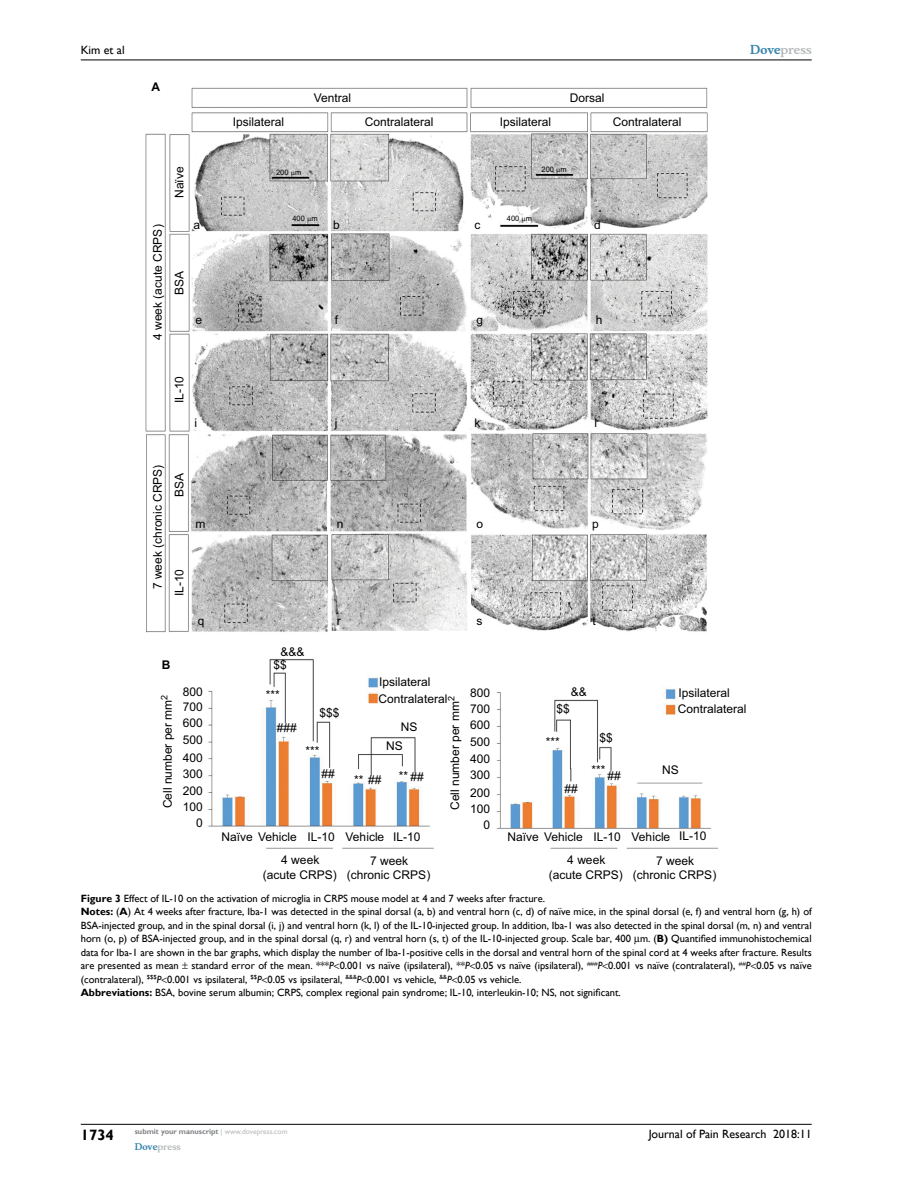
<style>
.page{position:relative;width:918px;height:1188px;background:#fff}
.page>*{position:absolute;margin:0;border:0;box-sizing:border-box;transform-origin:0 0}
.t1{font:700 15px "Gill Sans";color:#000}
.t2{font:12px/17.2px "Arial";color:#000}
.t3{font:12px "Gill Sans";color:#000}
.t4{font:700 12px "Musee";color:#b8babc}
.t5{font:700 12px "Arial";color:#000}
.t6{font:10.5px/13.5px "Gill Sans";color:#000}
.t7{font:700 9px "Musee";color:#b8babc}
.t8{font:700 7.5px "Gill Sans";color:#808285}
.t9{font:7.5px "Arial";color:#000}
.s1{color:#3785ad}
.s2{font-weight:700}
.s3{font-style:italic}
.s4{font-weight:400;color:#b8babc}
</style>
<div class="page">
<hr style="left:81px;top:1124px;width:731px;height:1px;background:#000">
<hr style="left:81px;top:60px;width:731px;height:1px;background:#000">
<img style="left:146px;top:87px;width:572px;height:762px">
<svg style="left:291px;top:171px;width:4px;height:5px"></svg>
<svg style="left:557px;top:169px;width:3px;height:5px"></svg>
<svg style="left:308px;top:218px;width:3px;height:4px"></svg>
<svg style="left:522px;top:218px;width:4px;height:4px"></svg>
<p class="t3" style="left:81px;top:43px;width:45px">Kim et al</p>
<p class="t5" style="left:152px;top:78px;width:10px">A</p>
<p class="t2" style="left:233px;top:113px;width:53px">Ipsilateral</p>
<p class="t2" style="left:314px;top:89px;width:39px">Ventral</p>
<p class="t2" style="left:365px;top:113px;width:70px">Contralateral</p>
<p class="t2" style="left:570px;top:89px;width:36px">Dorsal</p>
<p class="t2" style="left:500px;top:113px;width:53px">Ipsilateral</p>
<p class="t2" style="left:613px;top:113px;width:70px">Contralateral</p>
<p class="t2" style="left:149px;top:340px;width:117px;rotate:-90deg">4 week (acute CRPS)</p>
<p class="t2" style="left:171px;top:198px;width:33px;rotate:-90deg">Naïve</p>
<p class="t2" style="left:194px;top:216px;width:8px">a</p>
<p class="t2" style="left:171px;top:295px;width:26px;rotate:-90deg">BSA</p>
<p class="t2" style="left:195px;top:311px;width:8px">e</p>
<p class="t9" style="left:276px;top:167px;width:27px">200 m</p>
<p class="t9" style="left:542px;top:164px;width:27px">200 m</p>
<p class="t9" style="left:292px;top:213px;width:27px">400 m</p>
<p class="t9" style="left:507px;top:213px;width:27px">400 m</p>
<p class="t2" style="left:333px;top:216px;width:8px">b</p>
<p class="t2" style="left:475px;top:216px;width:7px">c</p>
<p class="t2" style="left:594px;top:216px;width:8px">d</p>
<p class="t2" style="left:335px;top:311px;width:5px">f</p>
<p class="t2" style="left:476px;top:311px;width:8px">g</p>
<p class="t2" style="left:596px;top:311px;width:8px">h</p>
<p class="t2" style="left:171px;top:403px;width:29px;rotate:-90deg">IL-10</p>
<p class="t2" style="left:194px;top:414px;width:4px">i</p>
<p class="t2" style="left:335px;top:414px;width:4px">j</p>
<p class="t2" style="left:474px;top:414px;width:7px">k</p>
<p class="t2" style="left:595px;top:414px;width:4px">l</p>
<p class="t2" style="left:149px;top:589px;width:126px;rotate:-90deg">7 week (chronic CRPS)</p>
<p class="t2" style="left:171px;top:497px;width:26px;rotate:-90deg">BSA</p>
<p class="t2" style="left:171px;top:596px;width:29px;rotate:-90deg">IL-10</p>
<p class="t5" style="left:162px;top:656px;width:10px">B</p>
<p class="t2" style="left:195px;top:515px;width:11px">m</p>
<p class="t2" style="left:337px;top:515px;width:8px">n</p>
<p class="t2" style="left:476px;top:515px;width:8px">o</p>
<p class="t2" style="left:592px;top:515px;width:8px">p</p>
<p class="t2" style="left:198px;top:612px;width:8px">q</p>
<p class="t2" style="left:337px;top:612px;width:5px">r</p>
<p class="t2" style="left:476px;top:612px;width:7px">s</p>
<p class="t2" style="left:592px;top:612px;width:5px">t</p>
<p class="t2" style="left:280px;top:643px;width:26px">&amp;&amp;&amp;</p>
<p class="t2" style="left:274px;top:657px;width:15px">$$</p>
<p class="t4" style="left:750px;top:43px;width:63px"><span class="s1">Dove</span>press</p>
<p class="t2" style="left:379px;top:673px;width:70px">Ipsilateral<br>Contralateral</p>
<p class="t2" style="left:678px;top:685px;width:70px;line-height:15.8px">Ipsilateral<br>Contralateral</p>
<p class="t2" style="left:401px;top:718px;width:18px">NS</p>
<p class="t2" style="left:662px;top:761px;width:18px">NS</p>
<p class="t2" style="left:571px;top:683px;width:18px">&amp;&amp;</p>
<p class="t2" style="left:183px;top:683px;width:22px">800</p>
<p class="t2" style="left:159px;top:808px;width:115px;rotate:-90deg">Cell number per mm<sup>2</sup></p>
<p class="t2" style="left:470px;top:685px;width:22px;line-height:15.8px;text-align:justify">800<br>700<br>600</p>
<p class="t2" style="left:266px;top:686px;width:16px">***</p>
<p class="t2" style="left:446px;top:810px;width:115px;rotate:-90deg">Cell number per mm<sup>2</sup></p>
<p class="t2" style="left:183px;top:699px;width:22px;line-height:16px">700<br>600</p>
<p class="t2" style="left:183px;top:731px;width:22px">500<br>400</p>
<p class="t2" style="left:183px;top:765px;width:22px">300<br>200</p>
<p class="t2" style="left:183px;top:799px;width:22px;line-height:16px;text-align:right">100<br>0</p>
<p class="t2" style="left:557px;top:700px;width:15px">$$</p>
<p class="t2" style="left:319px;top:704px;width:22px">$$$</p>
<p class="t2" style="left:277px;top:719px;width:22px">###</p>
<p class="t2" style="left:600px;top:729px;width:15px">$$</p>
<p class="t2" style="left:546px;top:733px;width:16px">***</p>
<p class="t2" style="left:470px;top:733px;width:22px">500<br>400</p>
<p class="t2" style="left:470px;top:766px;width:22px">300<br>200</p>
<p class="t2" style="left:470px;top:800px;width:22px;line-height:16px;text-align:right">100<br>0</p>
<p class="t2" style="left:386px;top:737px;width:18px">NS</p>
<p class="t2" style="left:305px;top:742px;width:16px">***</p>
<p class="t2" style="left:591px;top:761px;width:16px">***</p>
<p class="t2" style="left:322px;top:765px;width:15px">##</p>
<p class="t2" style="left:608px;top:767px;width:15px">##</p>
<p class="t2" style="left:399px;top:767px;width:11px">**</p>
<p class="t2" style="left:354px;top:771px;width:29px">** ##</p>
<p class="t2" style="left:411px;top:768px;width:15px">##</p>
<p class="t2" style="left:565px;top:780px;width:15px">##</p>
<p class="t2" style="left:594px;top:828px;width:115px">IL-10 Vehicle IL-10</p>
<p class="t2" style="left:308px;top:828px;width:115px">IL-10 Vehicle IL-10</p>
<p class="t2" style="left:567px;top:825px;width:40px;line-height:23.1px;text-indent:-60px">Naïve Vehicle<br>4 week</p>
<p class="t2" style="left:549px;top:866px;width:169px">(acute CRPS) (chronic CRPS)</p>
<p class="t2" style="left:281px;top:825px;width:40px;line-height:23.1px;text-indent:-60px">Naïve Vehicle<br>4 week</p>
<p class="t2" style="left:263px;top:866px;width:169px">(acute CRPS) (chronic CRPS)</p>
<p class="t2" style="left:370px;top:852px;width:40px">7 week</p>
<p class="t2" style="left:656px;top:852px;width:40px">7 week</p>
<p class="t6" style="left:81px;top:892px;width:733px"><span class="s2">Figure 3</span> Effect of IL-10 on the activation of microglia in CRPS mouse model at 4 and 7 weeks after fracture.<br><span class="s2">Notes:</span> (<span class="s2">A</span>) At 4 weeks after fracture, Iba-1 was detected in the spinal dorsal (a, b) and ventral horn (c, d) of naïve mice, in the spinal dorsal (e, f) and ventral horn (g, h) of BSA-injected group, and in the spinal dorsal (i, j) and ventral horn (k, l) of the IL-10-injected group. In addition, Iba-1 was also detected in the spinal dorsal (m, n) and ventral horn (o, p) of BSA-injected group, and in the spinal dorsal (q, r) and ventral horn (s, t) of the IL-10-injected group. Scale bar, 400 m. (<span class="s2">B)</span> Quantified immunohistochemical data for Iba-1 are shown in the bar graphs, which display the number of Iba-1-positive cells in the dorsal and ventral horn of the spinal cord at 4 weeks after fracture. Results are presented as mean standard error of the mean. ***<span class="s3">P</span> 0.001 vs naïve (ipsilateral), **<span class="s3">P</span> 0.05 vs naïve (ipsilateral), <sup>###</sup><span class="s3">P</span> 0.001 vs naïve (contralateral), <sup>##</sup><span class="s3">P</span> 0.05 vs naïve (contralateral), <sup>$$$</sup><span class="s3">P</span> 0.001 vs ipsilateral, <sup>$$</sup><span class="s3">P</span> 0.05 vs ipsilateral, <sup>&amp;&amp;&amp;</sup><span class="s3">P</span> 0.001 vs vehicle, <sup>&amp;&amp;</sup><span class="s3">P</span> 0.05 vs vehicle.<br><span class="s2">Abbreviations:</span> BSA, bovine serum albumin; CRPS, complex regional pain syndrome; IL-10, interleukin-10; NS, not significant.</p>
<h1 class="t1" style="left:81px;top:1126px;width:35px">1734</h1>
<p class="t8" style="left:135px;top:1127px;width:154px">submit your manuscript <span class="s4">| www.dovepress.com</span></p>
<p class="t7" style="left:135px;top:1141px;width:48px"><span class="s1">Dove</span>press</p>
<p class="t3" style="left:649px;top:1127px;width:164px">Journal of Pain Research 2018:11</p>
</div>
